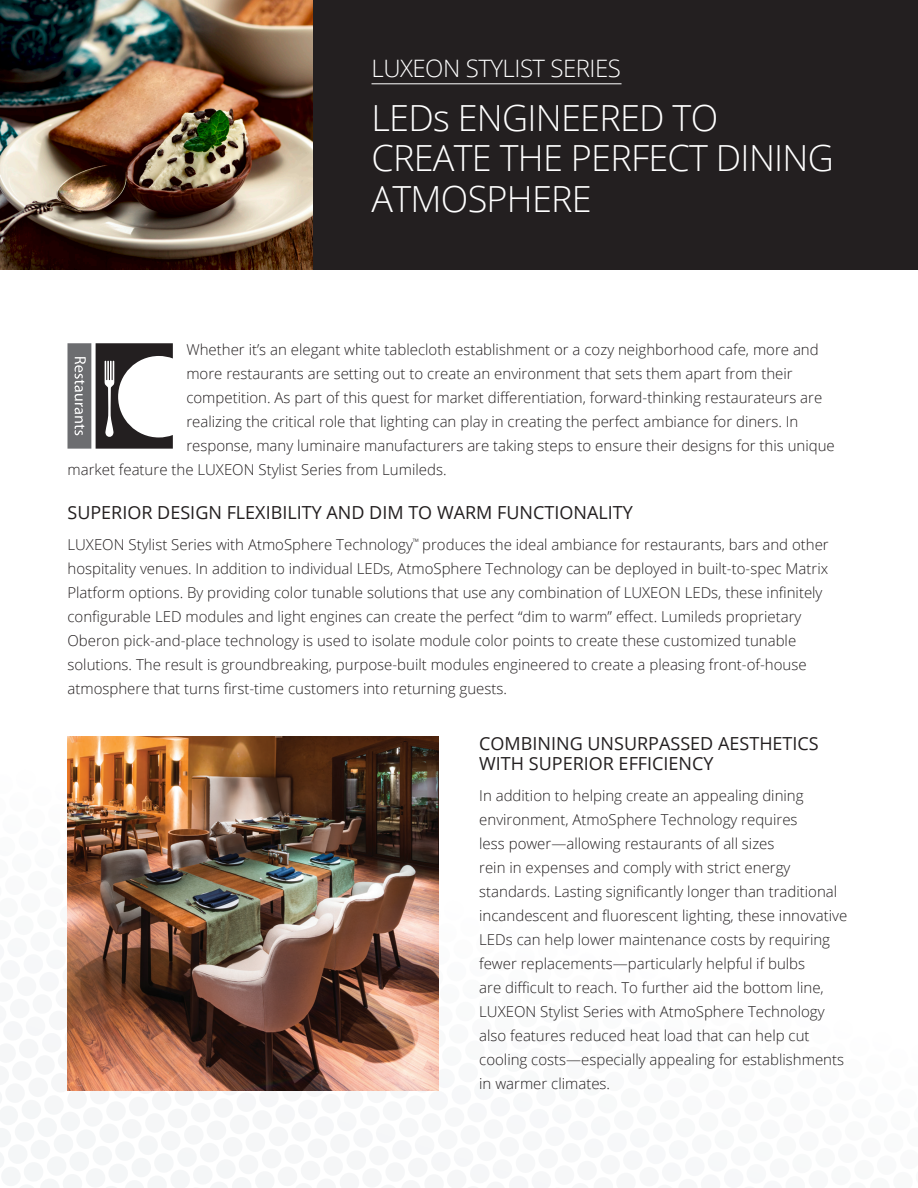
<style>
.page{position:relative;width:918px;height:1188px;background:#fff}
.page>*{position:absolute;margin:0;border:0;box-sizing:border-box;transform-origin:0 0}
.t1{font:300 36px/40.5px "Open Sans";letter-spacing:-.02em;color:#fff}
.t2{font:300 24px "Open Sans";letter-spacing:-.02em;color:#fff}
.Subhead{font:18px/19.5px "Open Sans";color:#231f20}
.t3{font:300 15px/24px "Open Sans";color:#231f20}
</style>
<div class="page">
<svg style="left:67px;top:758px;width:1px;height:85px"></svg>
<img style="left:0;top:0;width:313px;height:270px">
<div style="left:313px;top:0;width:605px;height:270px;background:#231f20"></div>
<img style="left:68px;top:737px;width:371px;height:354px">
<svg style="left:68px;top:343px;width:105px;height:106px"></svg>
<hr style="left:372px;top:83px;width:250px;height:1px;background:#fff">
<p class="t2" style="left:372px;top:52px;width:251px">LUXEON STYLIST SERIES</p>
<p class="t1" style="left:372px;top:96px;width:464px">LEDs ENGINEERED TO<br>CREATE THE PERFECT DINING<br>ATMOSPHERE</p>
<p class="t3" style="left:186px;top:337px;width:634px">Whether it’s an elegant white tablecloth establishment or a cozy neighborhood cafe, more and</p>
<p class="t3" style="left:186px;top:361px;width:608px">more restaurants are setting out to create an environment that sets them apart from their</p>
<p class="t3" style="left:186px;top:385px;width:637px">competition. As part of this quest for market differentiation, forward-thinking restaurateurs are</p>
<p class="t3" style="left:186px;top:409px;width:614px">realizing the critical role that lighting can play in creating the perfect ambiance for diners. In</p>
<p class="t3" style="left:186px;top:433px;width:650px">response, many luminaire manufacturers are taking steps to ensure their designs for this unique</p>
<p class="t3" style="left:68px;top:457px;width:381px">market feature the LUXEON Stylist Series from Lumileds.</p>
<p class="Subhead" style="left:68px;top:502px;width:567px">SUPERIOR DESIGN FLEXIBILITY AND DIM TO WARM FUNCTIONALITY</p>
<p class="t3" style="left:68px;top:532px;width:763px">LUXEON Stylist Series with AtmoSphere Technology<sup>™</sup> produces the ideal ambiance for restaurants, bars and other hospitality venues. In addition to individual LEDs, AtmoSphere Technology can be deployed in built-to-spec Matrix Platform options. By providing color tunable solutions that use any combination of LUXEON LEDs, these infinitely configurable LED modules and light engines can create the perfect “dim to warm” effect. Lumileds proprietary Oberon pick-and-place technology is used to isolate module color points to create these customized tunable solutions. The result is groundbreaking, purpose-built modules engineered to create a pleasing front-of-house atmosphere that turns first-time customers into returning guests.</p>
<p class="Subhead" style="left:479px;top:734px;width:341px">COMBINING UNSURPASSED AESTHETICS<br>WITH SUPERIOR EFFICIENCY</p>
<p class="t3" style="left:479px;top:783px;width:369px">In addition to helping create an appealing dining environment, AtmoSphere Technology requires<br>less power—allowing restaurants of all sizes<br>rein in expenses and comply with strict energy standards. Lasting significantly longer than traditional incandescent and fluorescent lighting, these innovative LEDs can help lower maintenance costs by requiring fewer replacements—particularly helpful if bulbs<br>are difficult to reach. To further aid the bottom line, LUXEON Stylist Series with AtmoSphere Technology also features reduced heat load that can help cut cooling costs—especially appealing for establishments in warmer climates.</p>
</div>
